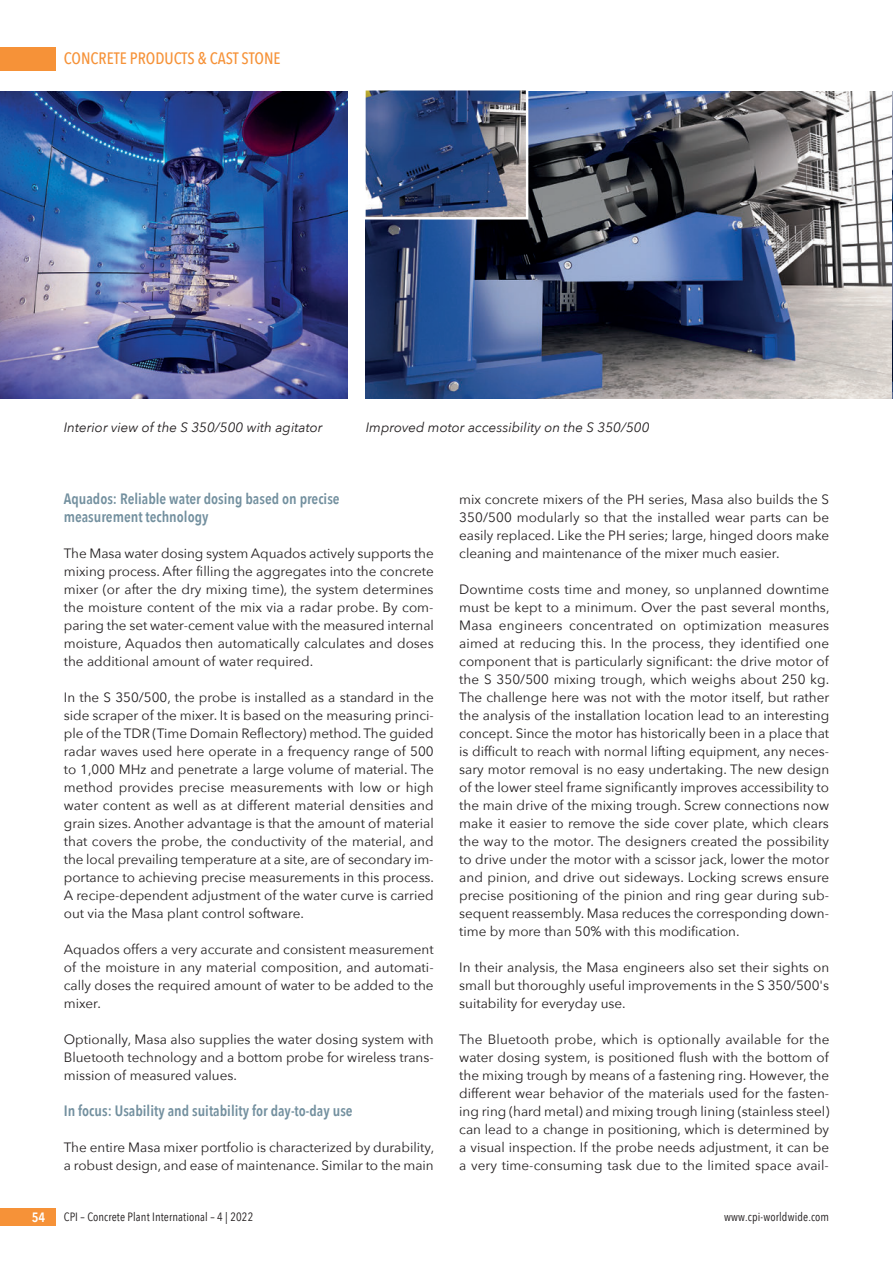
<style>
.page{position:relative;width:893px;height:1263px;background:#fff}
.page>*{position:absolute;margin:0;border:0;box-sizing:border-box;transform-origin:0 0}
.t1{font:500 16.5px "Avenir Next Condensed";color:#f69238}
.t2{font:600 15px/18px "Avenir Next Condensed";color:#73909f}
.t3{font:13.5px/18px "Avenir Next";color:#231f20;text-align:justify}
.t4{font:italic 13.5px "Avenir Next";color:#231f20}
.t5{font:600 13.5px "Avenir Next Condensed";color:#fff}
.t6{font:12px "Avenir Next Condensed";letter-spacing:.01em;color:#231f20}
</style>
<div class="page">
<div style="left:0;top:47px;width:55px;height:23px;background:#f69238"></div>
<div style="left:0;top:1208px;width:55px;height:18px;background:#f69238"></div>
<img style="left:0;top:91px;width:348px;height:308px">
<img style="left:366px;top:91px;width:526px;height:308px">
<svg style="left:365px;top:90px;width:163px;height:130px;background:#475c84"></svg>
<p class="t1" style="left:64px;top:49px;width:218px">CONCRETE PRODUCTS &amp; CAST STONE</p>
<p class="t4" style="left:64px;top:416px;width:260px">Interior view of the S 350/500 with agitator</p>
<p class="t4" style="left:366px;top:416px;width:285px">Improved motor accessibility on the S 350/500</p>
<p class="t2" style="left:64px;top:489px;width:277px">Aquados: Reliable water dosing based on precise measurement technology</p>
<p class="t3" style="left:64px;top:544px;width:372px">The Masa water dosing system Aquados actively supports the mixing process. After filling the aggregates into the concrete mixer (or after the dry mixing time), the system determines the moisture content of the mix via a radar probe. By com&shy;paring the set water-cement value with the measured internal moisture, Aquados then automatically calculates and doses the additional amount of water required.</p>
<p class="t3" style="left:64px;top:688px;width:372px">In the S 350/500, the probe is installed as a standard in the side scraper of the mixer. It is based on the measuring princi&shy;ple of the TDR (Time Domain Reflectory) method. The guided radar waves used here operate in a frequency range of 500 to 1,000 MHz and penetrate a large volume of material. The method provides precise measurements with low or high water content as well as at different material densities and grain sizes. Another advantage is that the amount of material that covers the probe, the conductivity of the material, and the local prevailing temperature at a site, are of secondary im&shy;portance to achieving precise measurements in this process.<br>A recipe-dependent adjustment of the water curve is carried out via the Masa plant control software.</p>
<p class="t3" style="left:64px;top:940px;width:371px">Aquados offers a very accurate and consistent measurement of the moisture in any material composition, and automati&shy;cally doses the required amount of water to be added to the mixer.</p>
<p class="t3" style="left:64px;top:1030px;width:371px">Optionally, Masa also supplies the water dosing system with Bluetooth technology and a bottom probe for wireless trans&shy;mission of measured values.</p>
<p class="t2" style="left:64px;top:1101px;width:290px">In focus: Usability and suitability for day-to-day use</p>
<p class="t3" style="left:64px;top:1138px;width:372px">The entire Masa mixer portfolio is characterized by durability, a robust design, and ease of maintenance. Similar to the main</p>
<p class="t3" style="left:459px;top:490px;width:372px">mix concrete mixers of the PH series, Masa also builds the S 350/500 modularly so that the installed wear parts can be easily replaced. Like the PH series; large, hinged doors make cleaning and maintenance of the mixer much easier.</p>
<p class="t3" style="left:459px;top:580px;width:372px">Downtime costs time and money, so unplanned downtime must be kept to a minimum. Over the past several months, Masa engineers concentrated on optimization measures aimed at reducing this. In the process, they identified one component that is particularly significant: the drive motor of the S 350/500 mixing trough, which weighs about 250 kg.<br>The challenge here was not with the motor itself, but rather the analysis of the installation location lead to an interesting concept. Since the motor has historically been in a place that is difficult to reach with normal lifting equipment, any neces&shy;sary motor removal is no easy undertaking. The new design of the lower steel frame significantly improves accessibility to the main drive of the mixing trough. Screw connections now make it easier to remove the side cover plate, which clears the way to the motor. The designers created the possibility to drive under the motor with a scissor jack, lower the motor and pinion, and drive out sideways. Locking screws ensure precise positioning of the pinion and ring gear during sub&shy;sequent reassembly. Masa reduces the corresponding down&shy;time by more than 50% with this modification.</p>
<p class="t3" style="left:459px;top:958px;width:372px">In their analysis, the Masa engineers also set their sights on small but thoroughly useful improvements in the S 350/500's suitability for everyday use.</p>
<p class="t3" style="left:459px;top:1030px;width:372px">The Bluetooth probe, which is optionally available for the water dosing system, is positioned flush with the bottom of the mixing trough by means of a fastening ring. However, the different wear behavior of the materials used for the fasten&shy;ing ring (hard metal) and mixing trough lining (stainless steel) can lead to a change in positioning, which is determined by a visual inspection. If the probe needs adjustment, it can be a very time-consuming task due to the limited space avail-</p>
<p class="t5" style="left:32px;top:1206px;width:15px">54</p>
<p class="t6" style="left:64px;top:1207px;width:191px">CPI – Concrete Plant International – 4 | 2022</p>
<p class="t6" style="left:724px;top:1207px;width:107px">www.cpi-worldwide.com</p>
</div>
